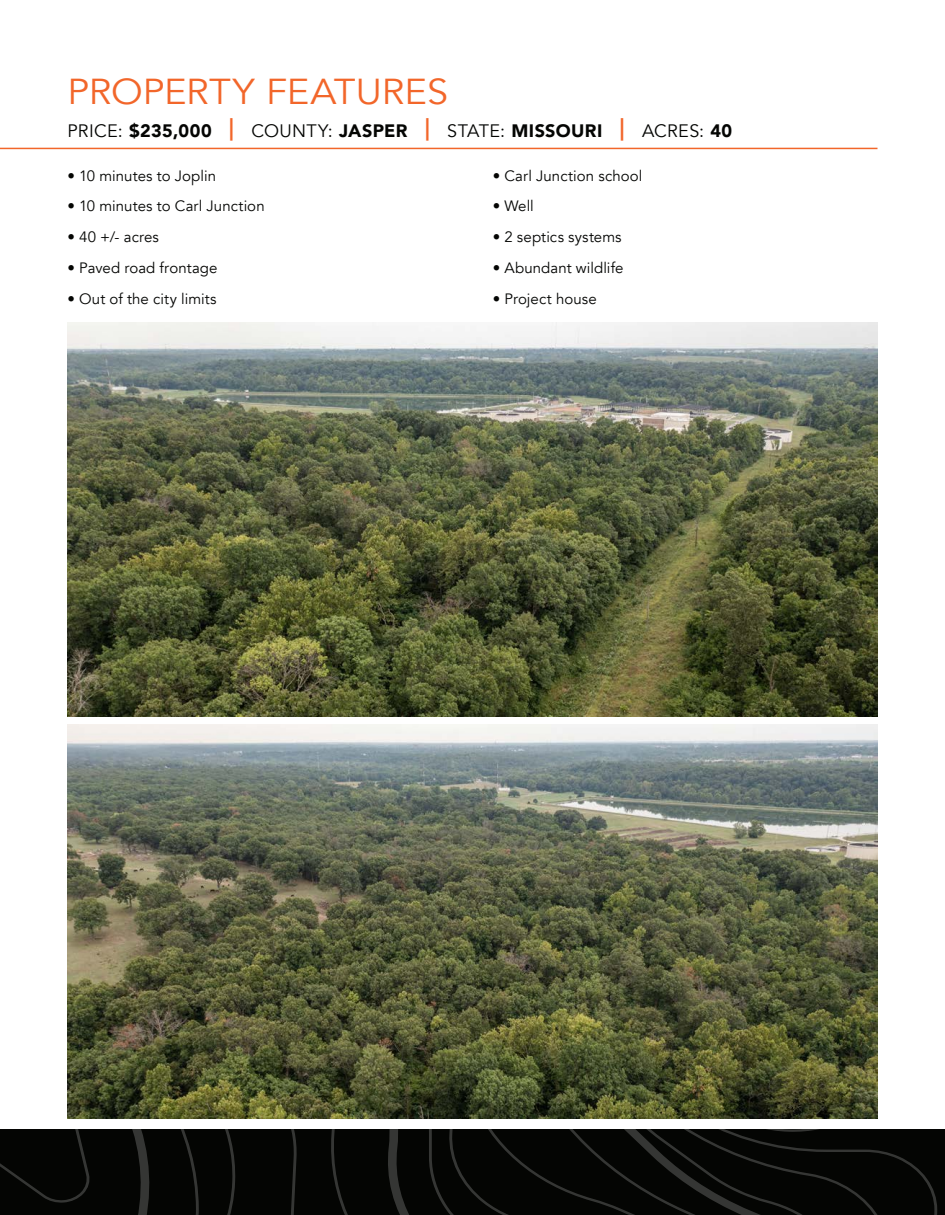
<style>
.page{position:relative;width:945px;height:1215px;background:#fff}
.page>*{position:absolute;margin:0;border:0;box-sizing:border-box;transform-origin:0 0}
.t1{font:36px "Avenir";color:#f2662a;scale:1.05 1}
.t2{font:18px "Avenir";letter-spacing:.02em;color:#040503}
.t3{font:15px "Avenir";letter-spacing:.005em;color:#040503}
.s1{font-weight:900}
.s2{font-weight:900;font-size:22.5px;color:#f2662a}
</style>
<div class="page">
<img style="left:68px;top:724px;width:810px;height:394px">
<hr style="left:0;top:148px;width:878px;height:1px;background:#f2662a">
<svg style="left:0;top:1129px;width:945px;height:86px;background:#080907"></svg>
<img style="left:68px;top:322px;width:810px;height:394px">
<p class="t1" style="left:68px;top:70px;width:364px">PROPERTY FEATURES</p>
<p class="t2" style="left:68px;top:120px;width:666px">PRICE: <span class="s1">$235,000</span> <span class="s2">|</span> COUNTY: <span class="s1">JASPER</span> <span class="s2">|</span> STATE: <span class="s1">MISSOURI</span> <span class="s2">|</span> ACRES: <span class="s1">40</span></p>
<p class="t3" style="left:68px;top:166px;width:150px">• 10 minutes to Joplin</p>
<p class="t3" style="left:68px;top:197px;width:199px">• 10 minutes to Carl Junction</p>
<p class="t3" style="left:68px;top:228px;width:93px">• 40 +/- acres</p>
<p class="t3" style="left:68px;top:259px;width:152px">• Paved road frontage</p>
<p class="t3" style="left:68px;top:289px;width:151px">• Out of the city limits</p>
<p class="t3" style="left:493px;top:166px;width:151px">• Carl Junction school</p>
<p class="t3" style="left:493px;top:197px;width:43px">• Well</p>
<p class="t3" style="left:493px;top:228px;width:130px">• 2 septics systems</p>
<p class="t3" style="left:493px;top:259px;width:132px">• Abundant wildlife</p>
<p class="t3" style="left:493px;top:289px;width:106px">• Project house</p>
</div>
